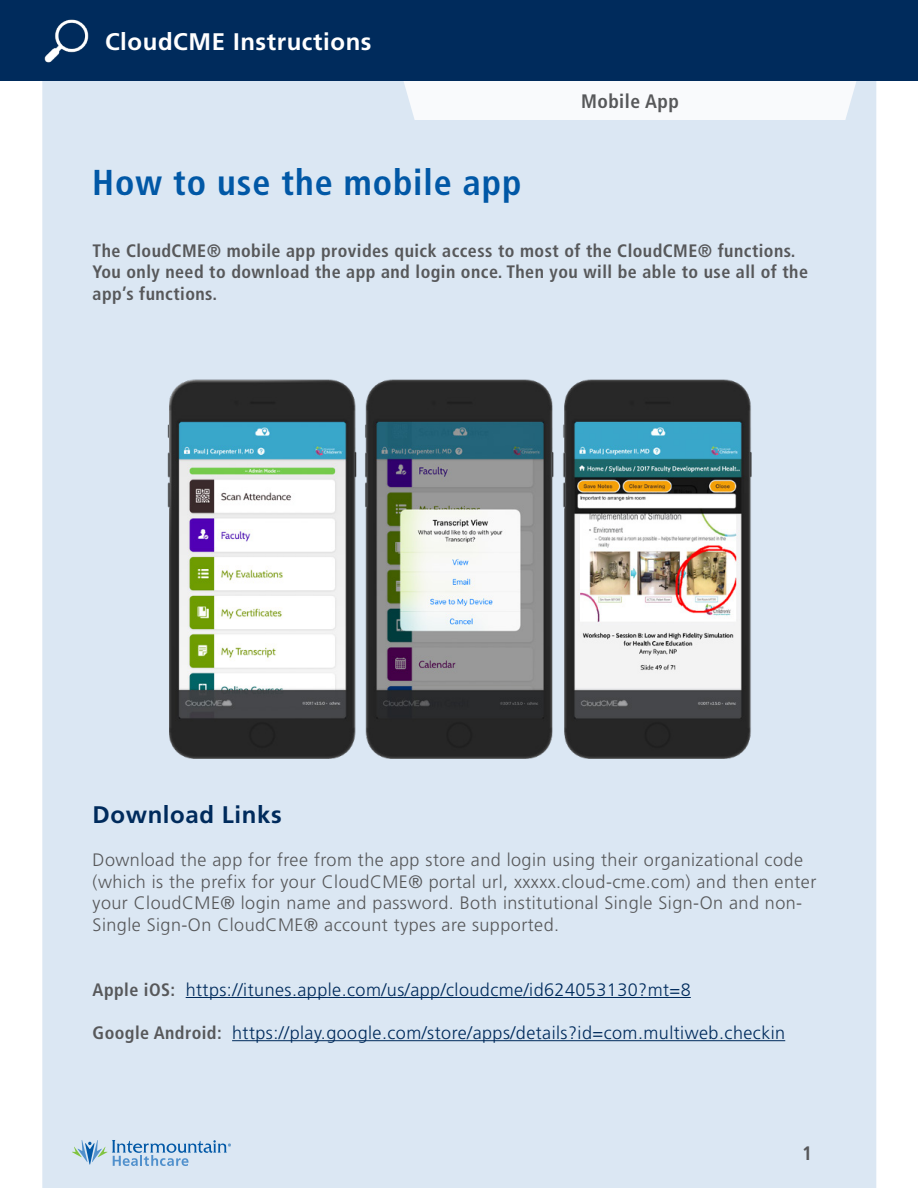
<style>
.page{position:relative;width:918px;height:1188px;background:#fff}
.page>*{position:absolute;margin:0;border:0;box-sizing:border-box;transform-origin:0 0}
.t1{font:700 condensed 36px "Frutiger LT Std";letter-spacing:.025em;color:#0158a6}
.t2{font:700 24px "Frutiger LT Std";letter-spacing:.025em;color:#fff}
.t3{font:700 24px "Frutiger LT Std";letter-spacing:.025em;color:#002b5c}
.t4{font:700 condensed 19.5px "Frutiger LT Std";letter-spacing:.025em;color:#57585a}
.t5{font:300 18px/21.6px "Frutiger LT Std";letter-spacing:.025em;color:#57585a}
.t6{font:700 condensed 18px/21.6px "Frutiger LT Std";letter-spacing:.025em;color:#57585a}
.t7{font:300 18px "Frutiger LT Std";letter-spacing:.025em;color:#002b5c}
.s1{font-weight:700;font-stretch:condensed;color:#57585a}
</style>
<div class="page">
<div style="left:42px;top:81px;width:834px;height:1107px;background:#dbe7f3"></div>
<svg style="left:404px;top:81px;width:452px;height:39px"></svg>
<div style="left:0;top:0;width:918px;height:81px;background:#002b5c"></div>
<hr style="left:186px;top:997px;width:505px;height:1px;background:#002b5c">
<hr style="left:232px;top:1040px;width:553px;height:1px;background:#002b5c">
<img style="left:44px;top:19px;width:45px;height:44px">
<svg style="left:72px;top:1140px;width:159px;height:26px;background:#afcbe2"></svg>
<img style="left:152px;top:373px;width:615px;height:392px">
<p class="t2" style="left:105px;top:27px;width:268px">CloudCME Instructions</p>
<p class="t1" style="left:92px;top:161px;width:431px">How to use the mobile app</p>
<p class="t4" style="left:581px;top:89px;width:99px">Mobile App</p>
<p class="t6" style="left:93px;top:239px;width:717px">The CloudCME® mobile app provides quick access to most of the CloudCME® functions.<br>You only need to download the app and login once. Then you will be able to use all of the app’s functions.</p>
<p class="t3" style="left:93px;top:800px;width:191px">Download Links</p>
<p class="t5" style="left:93px;top:849px;width:725px">Download the app for free from the app store and login using their organizational code (which is the prefix for your CloudCME® portal url, xxxxx.cloud-cme.com) and then enter your CloudCME® login name and password. Both institutional Single Sign-On and non-Single Sign-On CloudCME® account types are supported.</p>
<p class="t7" style="left:93px;top:979px;width:600px"><span class="s1">Apple iOS:</span> https://itunes.apple.com/us/app/cloudcme/id624053130?mt=8</p>
<p class="t7" style="left:93px;top:1023px;width:694px"><span class="s1">Google Android:</span> https://play.google.com/store/apps/details?id=com.multiweb.checkin</p>
<p class="t4" style="left:802px;top:1142px;width:12px">1</p>
</div>
